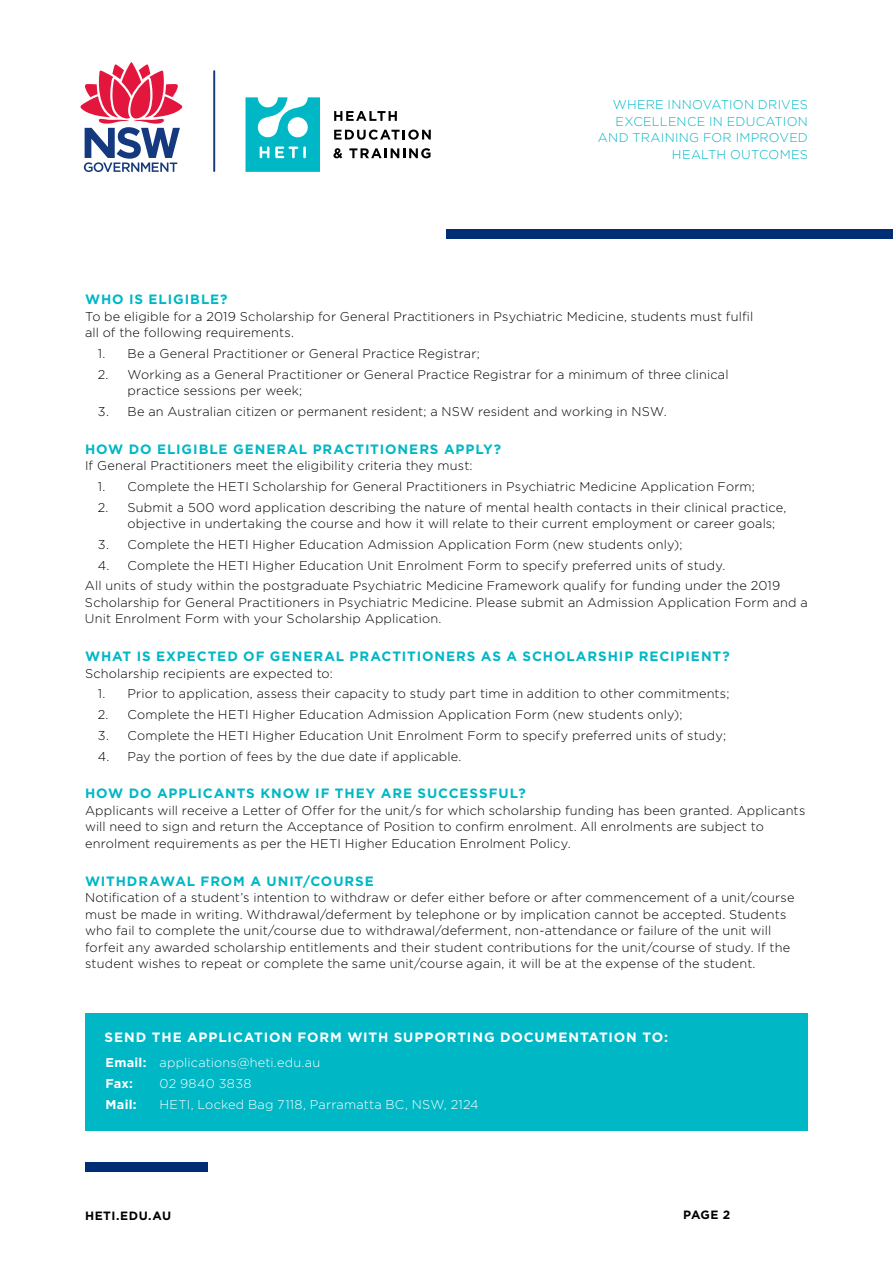
<style>
.page{position:relative;width:893px;height:1263px;background:#fff}
.page>*{position:absolute;margin:0;border:0;box-sizing:border-box;transform-origin:0 0}
.t1{font:700 13.5px "Gotham";letter-spacing:.065em;color:#00b7c5}
.t2{font:700 13.5px "Gotham";letter-spacing:.065em;color:#fff}
.t3{font:300 12.75px/16.5px "Gotham";letter-spacing:.01em;color:#000}
.t4{font:300 12.75px/20.7px "Gotham";letter-spacing:.015em;color:#fff}
.t5{font:300 12.75px/16.5px "Gotham";letter-spacing:.02em;color:#00b7c5;text-align:right}
.t6{font:700 12.75px "Gotham";color:#fff}
.t7{font:700 12px "Gotham";letter-spacing:.04em;color:#000}
.s1{font-weight:700}
</style>
<div class="page">
<div style="left:446px;top:230px;width:447px;height:9px;background:#002e74"></div>
<div style="left:85px;top:1162px;width:122px;height:10px;background:#002e74"></div>
<div style="left:86px;top:1013px;width:722px;height:118px;background:#00b7c5"></div>
<hr style="left:213px;top:70px;width:2px;height:102px;background:#15397f">
<svg style="left:80px;top:62px;width:103px;height:110px"></svg>
<svg style="left:334px;top:111px;width:63px;height:10px"></svg>
<svg style="left:334px;top:130px;width:97px;height:10px"></svg>
<svg style="left:333px;top:148px;width:9px;height:10px"></svg>
<svg style="left:349px;top:148px;width:82px;height:10px"></svg>
<svg style="left:245px;top:97px;width:75px;height:75px"></svg>
<p class="t5" style="left:598px;top:96px;width:211px">WHERE INNOVATION DRIVES<br>EXCELLENCE IN EDUCATION<br>AND TRAINING FOR IMPROVED<br>HEALTH OUTCOMES</p>
<p class="t1" style="left:85px;top:290px;width:144px">WHO IS ELIGIBLE?</p>
<p class="t3" style="left:85px;top:307px;width:670px">To be eligible for a 2019 Scholarship for General Practitioners in Psychiatric Medicine, students must fulfil all of the following requirements.</p>
<p class="t3" style="left:98px;top:345px;width:384px">1. Be a General Practitioner or General Practice Registrar;</p>
<p class="t3" style="left:128px;top:365px;width:602px;text-indent:-30px">2. Working as a General Practitioner or General Practice Registrar for a minimum of three clinical practice sessions per week;</p>
<p class="t3" style="left:98px;top:403px;width:570px">3. Be an Australian citizen or permanent resident; a NSW resident and working in NSW.</p>
<p class="t1" style="left:85px;top:440px;width:418px">HOW DO ELIGIBLE GENERAL PRACTITIONERS APPLY?</p>
<p class="t3" style="left:85px;top:457px;width:389px">If General Practitioners meet the eligibility criteria they must:</p>
<p class="t3" style="left:98px;top:478px;width:659px">1. Complete the HETI Scholarship for General Practitioners in Psychiatric Medicine Application Form;</p>
<p class="t3" style="left:128px;top:499px;width:660px;text-indent:-30px">2. Submit a 500 word application describing the nature of mental health contacts in their clinical practice, objective in undertaking the course and how it will relate to their current employment or career goals;</p>
<p class="t3" style="left:98px;top:536px;width:586px">3. Complete the HETI Higher Education Admission Application Form (new students only);</p>
<p class="t3" style="left:85px;top:554px;width:697px;line-height:20.7px;text-indent:13px">4. Complete the HETI Higher Education Unit Enrolment Form to specify preferred units of study.<br>All units of study within the postgraduate Psychiatric Medicine Framework qualify for funding under the 2019</p>
<p class="t3" style="left:85px;top:594px;width:724px">Scholarship for General Practitioners in Psychiatric Medicine. Please submit an Admission Application Form and a<br>Unit Enrolment Form with your Scholarship Application.</p>
<p class="t1" style="left:85px;top:647px;width:646px">WHAT IS EXPECTED OF GENERAL PRACTITIONERS AS A SCHOLARSHIP RECIPIENT?</p>
<p class="t3" style="left:85px;top:665px;width:249px">Scholarship recipients are expected to:</p>
<p class="t3" style="left:98px;top:685px;width:633px">1. Prior to application, assess their capacity to study part time in addition to other commitments;</p>
<p class="t3" style="left:98px;top:706px;width:586px">2. Complete the HETI Higher Education Admission Application Form (new students only);</p>
<p class="t3" style="left:98px;top:727px;width:630px">3. Complete the HETI Higher Education Unit Enrolment Form to specify preferred units of study;</p>
<p class="t3" style="left:98px;top:748px;width:365px">4. Pay the portion of fees by the due date if applicable.</p>
<p class="t1" style="left:85px;top:785px;width:442px">HOW DO APPLICANTS KNOW IF THEY ARE SUCCESSFUL?</p>
<p class="t3" style="left:85px;top:802px;width:722px">Applicants will receive a Letter of Offer for the unit/s for which scholarship funding has been granted. Applicants will need to sign and return the Acceptance of Position to confirm enrolment. All enrolments are subject to enrolment requirements as per the HETI Higher Education Enrolment Policy.</p>
<p class="t1" style="left:85px;top:872px;width:290px">WITHDRAWAL FROM A UNIT/COURSE</p>
<p class="t3" style="left:85px;top:889px;width:711px">Notification of a student’s intention to withdraw or defer either before or after commencement of a unit/course must be made in writing. Withdrawal/deferment by telephone or by implication cannot be accepted. Students who fail to complete the unit/course due to withdrawal/deferment, non-attendance or failure of the unit will forfeit any awarded scholarship entitlements and their student contributions for the unit/course of study. If the student wishes to repeat or complete the same unit/course again, it will be at the expense of the student.</p>
<p class="t2" style="left:105px;top:1028px;width:565px">SEND THE APPLICATION FORM WITH SUPPORTING DOCUMENTATION TO:</p>
<p class="t4" style="left:106px;top:1052px;width:216px"><span class="s1">Email:</span> applications@heti.edu.au<br><span class="s1">Fax:</span></p>
<p class="t4" style="left:160px;top:1073px;width:93px">02 9840 3838</p>
<p class="t6" style="left:106px;top:1096px;width:33px">Mail:</p>
<p class="t4" style="left:160px;top:1093px;width:321px">HETI, Locked Bag 7118, Parramatta BC, NSW, 2124</p>
<p class="t7" style="left:85px;top:1208px;width:88px">HETI.EDU.AU</p>
<p class="t7" style="left:683px;top:1206px;width:49px">PAGE 2</p>
</div>
